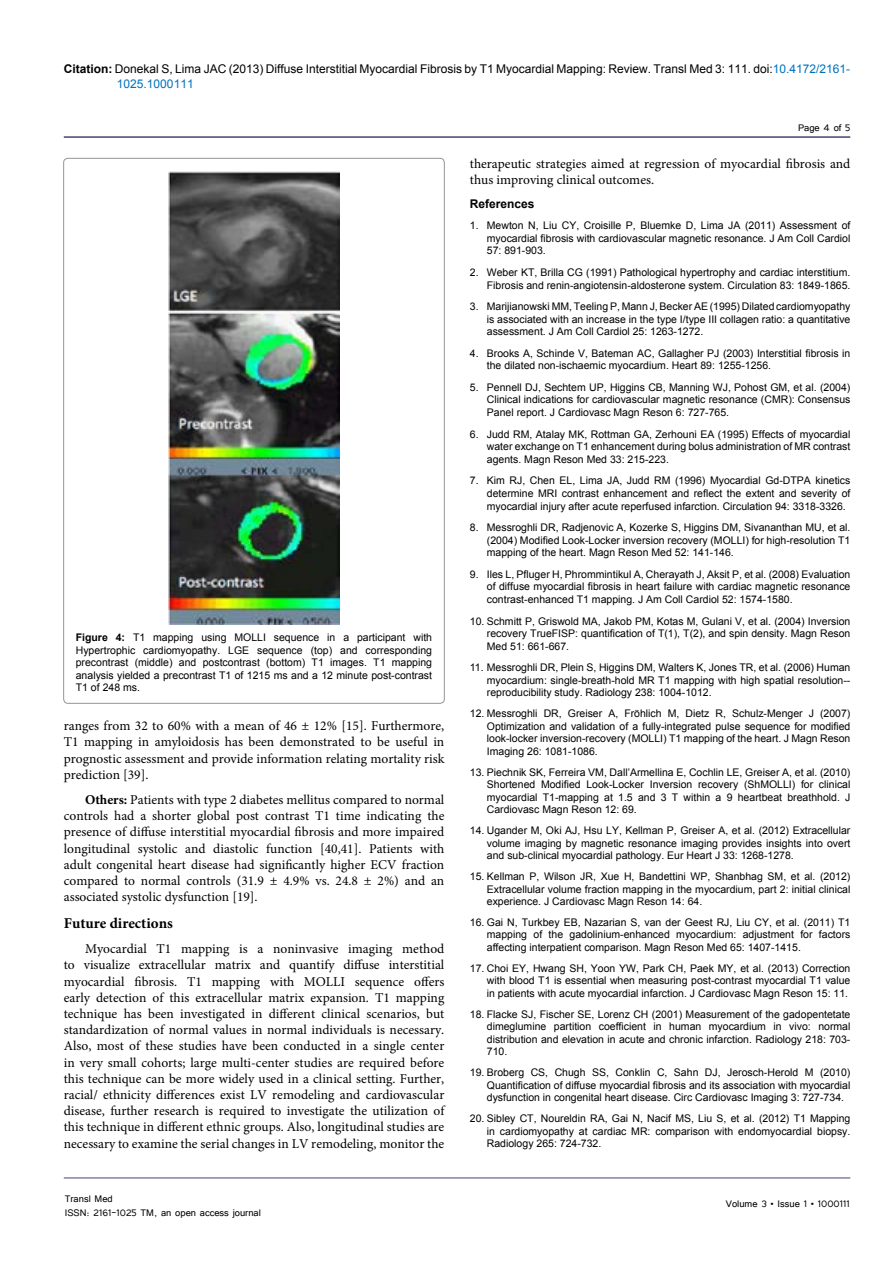
<style>
.page{position:relative;width:893px;height:1263px;background:#fff}
.page>*{position:absolute;margin:0;border:0;box-sizing:border-box;transform-origin:0 0}
.t1{font:700 15px "Minion Pro";color:#000}
.t2{font:13.5px/16.2px "Minion Pro";color:#000;text-align:justify}
.t3{font:12px/15px "Arial";color:#000}
.t4{font:12px/14.4px "Tunga";color:#000}
.t5{font:700 12px "Arial";color:#000}
.t6{font:10.5px/12.6px "Arial";color:#000;text-align:justify}
.s1{font-weight:700}
.s2{color:#0072bc}
</style>
<div class="page">
<hr style="left:64px;top:1178px;width:786px;height:1px;background:#474175">
<hr style="left:64px;top:136px;width:786px;height:2px;background:#474175">
<img style="left:168px;top:171px;width:172px;height:454px">
<p class="t3" style="left:117px;top:61px;width:735px;text-indent:-53px"><span class="s1">Citation:</span> Donekal S, Lima JAC (2013) Diffuse Interstitial Myocardial Fibrosis by T1 Myocardial Mapping: Review. Transl Med 3: 111. doi:<span class="s2">10.4172/2161-<br>1025.1000111</span></p>
<p class="t4" style="left:798px;top:119px;width:54px">Page 4 of 5</p>
<p class="t6" style="left:76px;top:631px;width:358px"><span class="s1">Figure 4:</span> T1 mapping using MOLLI sequence in a participant with Hypertrophic cardiomyopathy. LGE sequence (top) and corresponding precontrast (middle) and postcontrast (bottom) T1 images. T1 mapping analysis yielded a precontrast T1 of 1215 ms and a 12 minute post-contrast T1 of 248 ms.</p>
<p class="t2" style="left:64px;top:718px;width:382px">ranges from 32 to 60% with a mean of 46 ± 12% [15]. Furthermore, T1 mapping in amyloidosis has been demonstrated to be useful in prognostic assessment and provide information relating mortality risk prediction [39].</p>
<p class="t2" style="left:64px;top:791px;width:382px;text-indent:21px"><span class="s1">Others:</span> Patients with type 2 diabetes mellitus compared to normal controls had a shorter global post contrast T1 time indicating the presence of diffuse interstitial myocardial fibrosis and more impaired longitudinal systolic and diastolic function [40,41]. Patients with adult congenital heart disease had significantly higher ECV fraction compared to normal controls (31.9 ± 4.9% vs. 24.8 ± 2%) and an associated systolic dysfunction [19].</p>
<h1 class="t1" style="left:64px;top:913px;width:111px">Future directions</h1>
<p class="t2" style="left:64px;top:941px;width:382px;text-indent:21px">Myocardial T1 mapping is a noninvasive imaging method to visualize extracellular matrix and quantify diffuse interstitial myocardial fibrosis. T1 mapping with MOLLI sequence offers early detection of this extracellular matrix expansion. T1 mapping technique has been investigated in different clinical scenarios, but standardization of normal values in normal individuals is necessary.<br>Also, most of these studies have been conducted in a single center in very small cohorts; large multi-center studies are required before this technique can be more widely used in a clinical setting. Further, racial/ ethnicity differences exist LV remodeling and cardiovascular disease, further research is required to investigate the utilization of this technique in different ethnic groups. Also, longitudinal studies are necessary to examine the serial changes in LV remodeling, monitor the</p>
<p class="t4" style="left:65px;top:1190px;width:198px">Transl Med<br>ISSN: 2161-1025 TM, an open access journal</p>
<p class="t2" style="left:470px;top:156px;width:382px">therapeutic strategies aimed at regression of myocardial fibrosis and thus improving clinical outcomes.</p>
<p class="t5" style="left:470px;top:195px;width:66px">References</p>
<p class="t6" style="left:487px;top:219px;width:365px;text-indent:-17px">1. Mewton N, Liu CY, Croisille P, Bluemke D, Lima JA (2011) Assessment of myocardial fibrosis with cardiovascular magnetic resonance. J Am Coll Cardiol 57: 891-903.</p>
<p class="t6" style="left:470px;top:266px;width:382px;text-align:right">2. Weber KT, Brilla CG (1991) Pathological hypertrophy and cardiac interstitium.<br>Fibrosis and renin-angiotensin-aldosterone system. Circulation 83: 1849-1865.</p>
<p class="t6" style="left:487px;top:300px;width:365px;text-indent:-17px">3. Marijianowski MM, Teeling P, Mann J, Becker AE (1995) Dilated cardiomyopathy is associated with an increase in the type I/type III collagen ratio: a quantitative assessment. J Am Coll Cardiol 25: 1263-1272.</p>
<p class="t6" style="left:487px;top:347px;width:365px;text-indent:-17px">4. Brooks A, Schinde V, Bateman AC, Gallagher PJ (2003) Interstitial fibrosis in the dilated non-ischaemic myocardium. Heart 89: 1255-1256.</p>
<p class="t6" style="left:487px;top:381px;width:365px;text-indent:-17px">5. Pennell DJ, Sechtem UP, Higgins CB, Manning WJ, Pohost GM, et al. (2004)<br>Clinical indications for cardiovascular magnetic resonance (CMR): Consensus Panel report. J Cardiovasc Magn Reson 6: 727-765.</p>
<p class="t6" style="left:487px;top:428px;width:365px;text-indent:-17px">6. Judd RM, Atalay MK, Rottman GA, Zerhouni EA (1995) Effects of myocardial water exchange on T1 enhancement during bolus administration of MR contrast agents. Magn Reson Med 33: 215-223.</p>
<p class="t6" style="left:487px;top:474px;width:365px;text-indent:-17px">7. Kim RJ, Chen EL, Lima JA, Judd RM (1996) Myocardial Gd-DTPA kinetics determine MRI contrast enhancement and reflect the extent and severity of myocardial injury after acute reperfused infarction. Circulation 94: 3318-3326.</p>
<p class="t6" style="left:487px;top:521px;width:365px;text-indent:-17px">8. Messroghli DR, Radjenovic A, Kozerke S, Higgins DM, Sivananthan MU, et al. (2004) Modified Look-Locker inversion recovery (MOLLI) for high-resolution T1 mapping of the heart. Magn Reson Med 52: 141-146.</p>
<p class="t6" style="left:487px;top:568px;width:365px;text-indent:-17px">9. Iles L, Pfluger H, Phrommintikul A, Cherayath J, Aksit P, et al. (2008) Evaluation of diffuse myocardial fibrosis in heart failure with cardiac magnetic resonance contrast-enhanced T1 mapping. J Am Coll Cardiol 52: 1574-1580.</p>
<p class="t6" style="left:487px;top:615px;width:365px;text-indent:-17px">10. Schmitt P, Griswold MA, Jakob PM, Kotas M, Gulani V, et al. (2004) Inversion recovery TrueFISP: quantification of T(1), T(2), and spin density. Magn Reson Med 51: 661-667.</p>
<p class="t6" style="left:487px;top:661px;width:365px;text-indent:-17px">11. Messroghli DR, Plein S, Higgins DM, Walters K, Jones TR, et al. (2006) Human myocardium: single-breath-hold MR T1 mapping with high spatial resolution-- reproducibility study. Radiology 238: 1004-1012.</p>
<p class="t6" style="left:487px;top:707px;width:365px;text-indent:-17px">12. Messroghli DR, Greiser A, Fröhlich M, Dietz R, Schulz-Menger J (2007)<br>Optimization and validation of a fully-integrated pulse sequence for modified look-locker inversion-recovery (MOLLI) T1 mapping of the heart. J Magn Reson Imaging 26: 1081-1086.</p>
<p class="t6" style="left:487px;top:766px;width:365px;text-indent:-17px">13. Piechnik SK, Ferreira VM, Dall’Armellina E, Cochlin LE, Greiser A, et al. (2010)<br>Shortened Modified Look-Locker Inversion recovery (ShMOLLI) for clinical myocardial T1-mapping at 1.5 and 3 T within a 9 heartbeat breathhold. J Cardiovasc Magn Reson 12: 69.</p>
<p class="t6" style="left:487px;top:824px;width:365px;text-indent:-17px">14. Ugander M, Oki AJ, Hsu LY, Kellman P, Greiser A, et al. (2012) Extracellular volume imaging by magnetic resonance imaging provides insights into overt and sub-clinical myocardial pathology. Eur Heart J 33: 1268-1278.</p>
<p class="t6" style="left:487px;top:870px;width:365px;text-indent:-17px">15. Kellman P, Wilson JR, Xue H, Bandettini WP, Shanbhag SM, et al. (2012)<br>Extracellular volume fraction mapping in the myocardium, part 2: initial clinical experience. J Cardiovasc Magn Reson 14: 64.</p>
<p class="t6" style="left:487px;top:916px;width:365px;text-indent:-17px">16. Gai N, Turkbey EB, Nazarian S, van der Geest RJ, Liu CY, et al. (2011) T1 mapping of the gadolinium-enhanced myocardium: adjustment for factors affecting interpatient comparison. Magn Reson Med 65: 1407-1415.</p>
<p class="t6" style="left:487px;top:962px;width:365px;text-indent:-17px">17. Choi EY, Hwang SH, Yoon YW, Park CH, Paek MY, et al. (2013) Correction with blood T1 is essential when measuring post-contrast myocardial T1 value in patients with acute myocardial infarction. J Cardiovasc Magn Reson 15: 11.</p>
<p class="t6" style="left:487px;top:1008px;width:365px;text-indent:-17px">18. Flacke SJ, Fischer SE, Lorenz CH (2001) Measurement of the gadopentetate dimeglumine partition coefficient in human myocardium in vivo: normal distribution and elevation in acute and chronic infarction. Radiology 218: 703- 710.</p>
<p class="t6" style="left:487px;top:1066px;width:365px;text-indent:-17px">19. Broberg CS, Chugh SS, Conklin C, Sahn DJ, Jerosch-Herold M (2010)<br>Quantification of diffuse myocardial fibrosis and its association with myocardial dysfunction in congenital heart disease. Circ Cardiovasc Imaging 3: 727-734.</p>
<p class="t6" style="left:487px;top:1112px;width:365px;text-indent:-17px">20. Sibley CT, Noureldin RA, Gai N, Nacif MS, Liu S, et al. (2012) T1 Mapping in cardiomyopathy at cardiac MR: comparison with endomyocardial biopsy.<br>Radiology 265: 724-732.</p>
<p class="t4" style="left:726px;top:1196px;width:125px">Volume 3 • Issue 1 • 1000111</p>
</div>
